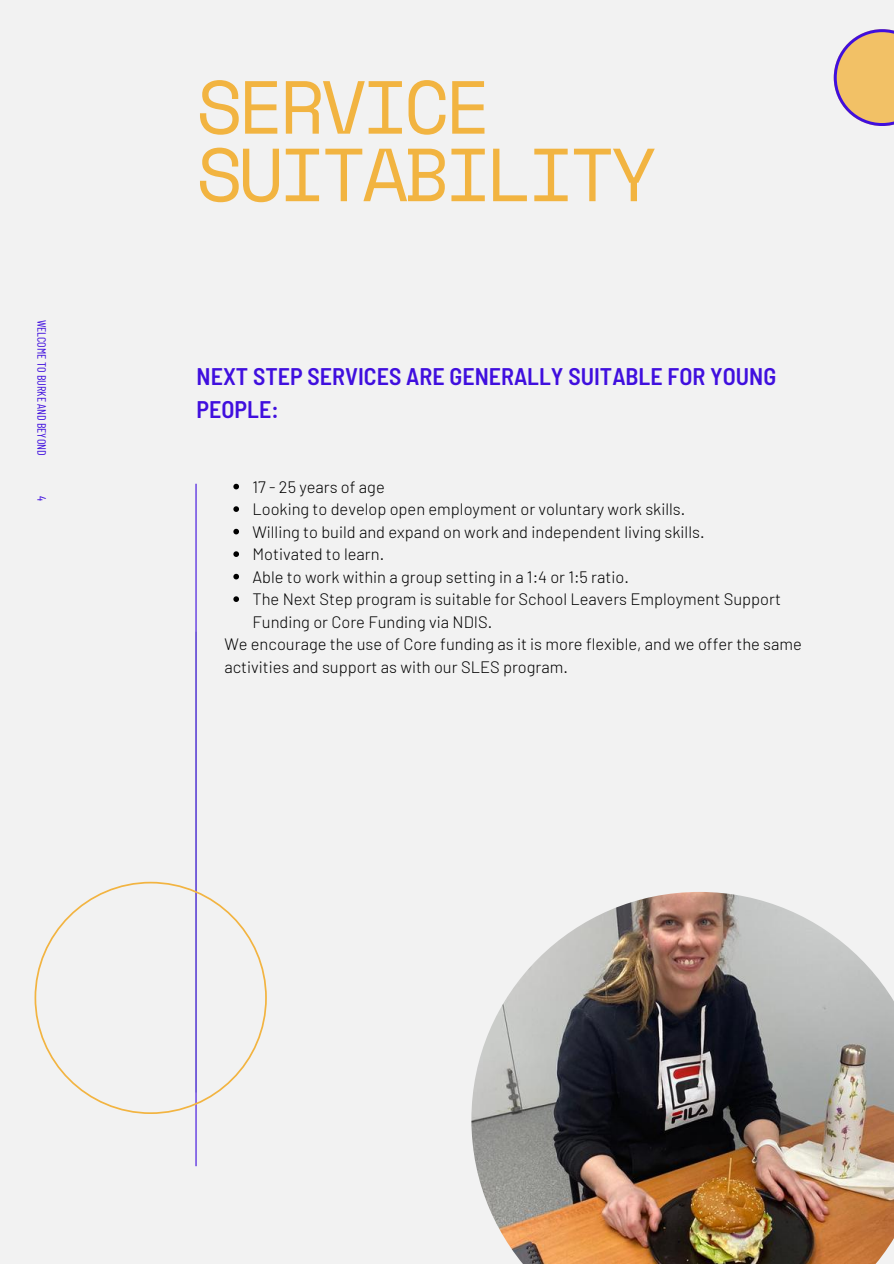
<style>
.page{position:relative;width:894px;height:1264px;background:#fff}
.page>*{position:absolute;margin:0;border:0;box-sizing:border-box;transform-origin:0 0}
.t1{font:75px/67.5px "Space Mono";letter-spacing:-.06em;color:#f2b441}
.t2{font:600 semi-condensed 24px/32.7px "Barlow";color:#400fde}
.t3{font:300 16.5px "Barlow";color:#000}
.t4{font:12px "Barlow Condensed";color:#400fde}
</style>
<div class="page">
<div style="left:0;top:0;width:893px;height:1263px;background:#f2f2f2"></div>
<hr style="left:195px;top:484px;width:1px;height:682px;background:#400fde">
<svg style="left:833px;top:29px;width:60px;height:97px"></svg>
<svg style="left:233px;top:484px;width:6px;height:5px"></svg>
<svg style="left:233px;top:506px;width:6px;height:6px"></svg>
<svg style="left:233px;top:529px;width:6px;height:5px"></svg>
<svg style="left:233px;top:551px;width:6px;height:6px"></svg>
<svg style="left:233px;top:574px;width:6px;height:5px"></svg>
<svg style="left:233px;top:596px;width:6px;height:6px"></svg>
<svg style="left:35px;top:881px;width:231px;height:232px"></svg>
<img style="left:471px;top:892px;width:422px;height:371px">
<p class="t4" style="left:49px;top:320px;width:137px;rotate:90deg">WELCOME TO BURKE AND BEYOND</p>
<p class="t4" style="left:49px;top:496px;width:6px;rotate:90deg">4</p>
<h1 class="t1" style="left:196px;top:71px;width:461px">SERVICE<br>SUITABILITY</h1>
<h2 class="t2" style="left:196px;top:359px;width:581px">NEXT STEP SERVICES ARE GENERALLY SUITABLE FOR YOUNG<br>PEOPLE:</h2>
<p class="t3" style="left:252px;top:476px;width:134px">17 - 25 years of age</p>
<p class="t3" style="left:252px;top:499px;width:434px">Looking to develop open employment or voluntary work skills.</p>
<p class="t3" style="left:252px;top:521px;width:453px">Willing to build and expand on work and independent living skills.</p>
<p class="t3" style="left:252px;top:544px;width:133px">Motivated to learn.</p>
<p class="t3" style="left:252px;top:566px;width:378px">Able to work within a group setting in a 1:4 or 1:5 ratio.</p>
<p class="t3" style="left:252px;top:589px;width:530px">The Next Step program is suitable for School Leavers Employment Support</p>
<p class="t3" style="left:252px;top:611px;width:241px">Funding or Core Funding via NDIS.</p>
<p class="t3" style="left:224px;top:634px;width:579px">We encourage the use of Core funding as it is more flexible, and we offer the same</p>
<p class="t3" style="left:224px;top:656px;width:345px">activities and support as with our SLES program.</p>
</div>
